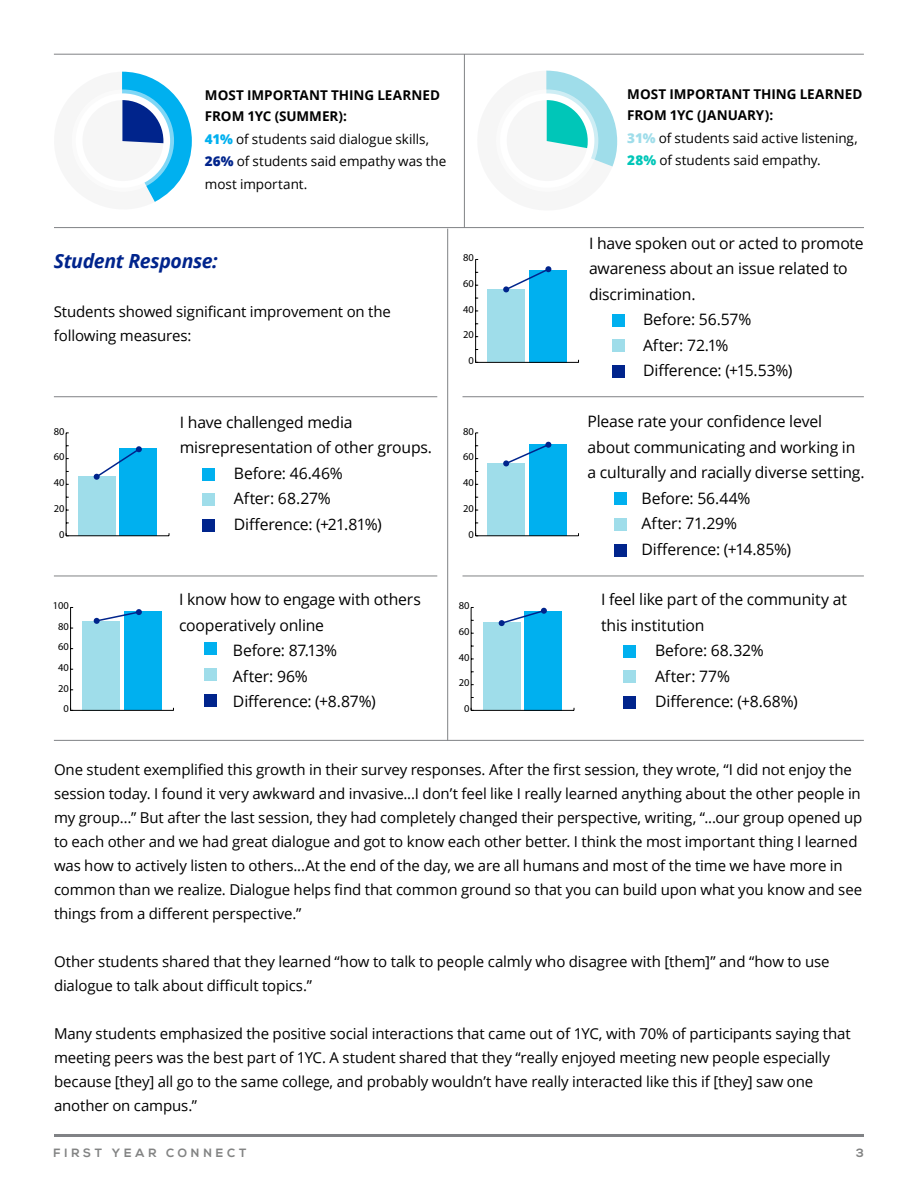
<style>
.page{position:relative;width:918px;height:1188px;background:#fff}
.page>*{position:absolute;margin:0;border:0;box-sizing:border-box;transform-origin:0 0}
.t1{font:italic 700 19.5px "Open Sans";letter-spacing:-.02em;color:#00248c}
.t2{font:15.75px/25.5px "Open Sans";letter-spacing:-.01em;color:#000}
.t3{font:15px/24px "Open Sans";letter-spacing:-.01em;color:#000}
.t4{font:13.5px/22.5px "Open Sans";letter-spacing:-.005em;color:#000}
.t5{font:700 13.5px/21px "Open Sans";color:#000}
.t6{font:700 12px "Nexa";letter-spacing:.32em;color:#828383}
.t7{font:10.5px "Myriad Pro";color:#000}
.s1{font-weight:800;color:#00b0ef}
.s2{font-weight:800;color:#00248c}
.s3{font-weight:800;color:#9fddea}
.s4{font-weight:800;color:#00c6b8}
.s5{font-family:"Minion Pro"}
</style>
<div class="page">
<hr style="left:54px;top:1134px;width:810px;height:3px;background:#808285">
<div style="left:529px;top:444px;width:37px;height:92px;background:#00b0ef"></div>
<div style="left:488px;top:463px;width:37px;height:73px;background:#9fddea"></div>
<hr style="left:476px;top:536px;width:103px;height:1px;background:#000">
<hr style="left:475px;top:433px;width:1px;height:103px;background:#000">
<svg style="left:503px;top:442px;width:48px;height:24px"></svg>
<div style="left:120px;top:448px;width:37px;height:88px;background:#00b0ef"></div>
<div style="left:78px;top:476px;width:38px;height:60px;background:#9fddea"></div>
<hr style="left:66px;top:536px;width:103px;height:1px;background:#000">
<hr style="left:66px;top:433px;width:1px;height:103px;background:#000">
<svg style="left:94px;top:446px;width:48px;height:34px"></svg>
<div style="left:124px;top:612px;width:37px;height:98px;background:#00b0ef"></div>
<div style="left:83px;top:621px;width:37px;height:89px;background:#9fddea"></div>
<hr style="left:71px;top:710px;width:102px;height:1px;background:#000">
<hr style="left:70px;top:607px;width:1px;height:103px;background:#000">
<svg style="left:94px;top:609px;width:48px;height:15px"></svg>
<div style="left:525px;top:611px;width:37px;height:99px;background:#00b0ef"></div>
<div style="left:483px;top:623px;width:38px;height:87px;background:#9fddea"></div>
<hr style="left:471px;top:710px;width:103px;height:1px;background:#000">
<hr style="left:471px;top:607px;width:1px;height:103px;background:#000">
<svg style="left:499px;top:608px;width:48px;height:18px"></svg>
<hr style="left:54px;top:576px;width:383px;height:1px;background:#808285">
<hr style="left:463px;top:576px;width:401px;height:1px;background:#808285">
<hr style="left:447px;top:229px;width:1px;height:512px;background:#808285">
<hr style="left:54px;top:54px;width:810px;height:1px;background:#808285">
<div style="left:614px;top:493px;width:12px;height:12px;background:#00b0ef"></div>
<div style="left:614px;top:544px;width:12px;height:12px;background:#00248c"></div>
<div style="left:614px;top:518px;width:12px;height:13px;background:#9fddea"></div>
<div style="left:529px;top:270px;width:37px;height:92px;background:#00b0ef"></div>
<div style="left:488px;top:290px;width:37px;height:72px;background:#9fddea"></div>
<hr style="left:476px;top:362px;width:103px;height:1px;background:#000">
<hr style="left:475px;top:259px;width:1px;height:103px;background:#000">
<svg style="left:503px;top:266px;width:48px;height:26px"></svg>
<div style="left:612px;top:314px;width:13px;height:12px;background:#00b0ef"></div>
<div style="left:612px;top:365px;width:13px;height:13px;background:#00248c"></div>
<div style="left:612px;top:339px;width:13px;height:13px;background:#9fddea"></div>
<div style="left:204px;top:643px;width:13px;height:12px;background:#00b0ef"></div>
<div style="left:204px;top:694px;width:13px;height:12px;background:#00248c"></div>
<div style="left:204px;top:668px;width:13px;height:13px;background:#9fddea"></div>
<div style="left:202px;top:468px;width:13px;height:13px;background:#00b0ef"></div>
<div style="left:202px;top:519px;width:13px;height:13px;background:#00248c"></div>
<div style="left:202px;top:494px;width:13px;height:12px;background:#9fddea"></div>
<div style="left:624px;top:645px;width:12px;height:13px;background:#00b0ef"></div>
<div style="left:624px;top:696px;width:12px;height:13px;background:#00248c"></div>
<div style="left:624px;top:671px;width:12px;height:12px;background:#9fddea"></div>
<hr style="left:54px;top:396px;width:383px;height:1px;background:#808285">
<hr style="left:463px;top:396px;width:401px;height:1px;background:#808285">
<hr style="left:54px;top:740px;width:810px;height:1px;background:#808285">
<hr style="left:54px;top:227px;width:810px;height:1px;background:#808285">
<svg style="left:122px;top:72px;width:70px;height:130px"></svg>
<svg style="left:546px;top:71px;width:71px;height:96px"></svg>
<hr style="left:464px;top:54px;width:1px;height:174px;background:#808285">
<p class="t5" style="left:205px;top:85px;width:237px">MOST IMPORTANT THING LEARNED<br>FROM 1YC (SUMMER):</p>
<p class="t4" style="left:205px;top:127px;width:243px"><span class="s1">41%</span> of students said dialogue skills,<br><span class="s2">26%</span> of students said empathy was the most important.</p>
<p class="t5" style="left:627px;top:84px;width:237px">MOST IMPORTANT THING LEARNED<br>FROM 1YC (JANUARY):</p>
<p class="t4" style="left:627px;top:126px;width:232px"><span class="s3">31%</span> of students said active listening,<br><span class="s4">28%</span> of students said empathy.</p>
<h1 class="t1" style="left:54px;top:248px;width:165px">Student Response:</h1>
<p class="t3" style="left:54px;top:300px;width:339px">Students showed significant improvement on the following measures:</p>
<p class="t7" style="left:463px;top:251px;width:12px">80</p>
<p class="t7" style="left:463px;top:277px;width:12px">60</p>
<p class="t7" style="left:463px;top:303px;width:12px">40</p>
<p class="t7" style="left:463px;top:328px;width:12px">20</p>
<p class="t7" style="left:469px;top:354px;width:7px">0</p>
<p class="t2" style="left:589px;top:230px;width:276px">I have spoken out or acted to promote awareness about an issue related to discrimination.</p>
<p class="t2" style="left:616px;top:306px;width:137px"><span class="s5">■</span> Before: 56.57%</p>
<p class="t2" style="left:616px;top:332px;width:114px"><span class="s5">■</span> After: 72.1%</p>
<p class="t2" style="left:616px;top:357px;width:178px"><span class="s5">■</span> Difference: (+15.53%)</p>
<p class="t7" style="left:54px;top:425px;width:12px">80</p>
<p class="t7" style="left:54px;top:450px;width:12px">60</p>
<p class="t7" style="left:54px;top:476px;width:12px">40</p>
<p class="t7" style="left:54px;top:502px;width:12px">20</p>
<p class="t7" style="left:59px;top:528px;width:7px">0</p>
<p class="t2" style="left:180px;top:409px;width:254px">I have challenged media misrepresentation of other groups.</p>
<p class="t2" style="left:207px;top:460px;width:137px"><span class="s5">■</span> Before: 46.46%</p>
<p class="t2" style="left:207px;top:485px;width:126px"><span class="s5">■</span> After: 68.27%</p>
<p class="t2" style="left:207px;top:511px;width:176px"><span class="s5">■</span> Difference: (+21.81%)</p>
<p class="t7" style="left:463px;top:425px;width:12px">80</p>
<p class="t7" style="left:463px;top:450px;width:12px">60</p>
<p class="t7" style="left:463px;top:476px;width:12px">40</p>
<p class="t7" style="left:463px;top:502px;width:12px">20</p>
<p class="t7" style="left:469px;top:528px;width:7px">0</p>
<p class="t2" style="left:588px;top:409px;width:279px">Please rate your confidence level about communicating and working in a culturally and racially diverse setting.</p>
<p class="t2" style="left:615px;top:485px;width:137px"><span class="s5">■</span> Before: 56.44%</p>
<p class="t2" style="left:615px;top:511px;width:124px"><span class="s5">■</span> After: 71.29%</p>
<p class="t2" style="left:615px;top:536px;width:178px"><span class="s5">■</span> Difference: (+14.85%)</p>
<p class="t7" style="left:53px;top:599px;width:18px">100</p>
<p class="t7" style="left:58px;top:620px;width:12px">80</p>
<p class="t7" style="left:58px;top:640px;width:12px">60</p>
<p class="t7" style="left:58px;top:661px;width:12px">40</p>
<p class="t7" style="left:58px;top:682px;width:12px">20</p>
<p class="t7" style="left:64px;top:702px;width:7px">0</p>
<p class="t2" style="left:179px;top:587px;width:243px">I know how to engage with others cooperatively online</p>
<p class="t2" style="left:206px;top:638px;width:133px"><span class="s5">■</span> Before: 87.13%</p>
<p class="t2" style="left:206px;top:663px;width:103px"><span class="s5">■</span> After: 96%</p>
<p class="t2" style="left:206px;top:689px;width:171px"><span class="s5">■</span> Difference: (+8.87%)</p>
<p class="t7" style="left:459px;top:599px;width:12px">80</p>
<p class="t7" style="left:459px;top:625px;width:12px">60</p>
<p class="t7" style="left:459px;top:651px;width:12px">40</p>
<p class="t7" style="left:459px;top:676px;width:12px">20</p>
<p class="t7" style="left:464px;top:702px;width:7px">0</p>
<p class="t2" style="left:601px;top:587px;width:247px">I feel like part of the community at this institution</p>
<p class="t2" style="left:628px;top:638px;width:137px"><span class="s5">■</span> Before: 68.32%</p>
<p class="t2" style="left:628px;top:663px;width:104px"><span class="s5">■</span> After: 77%</p>
<p class="t2" style="left:628px;top:689px;width:171px"><span class="s5">■</span> Difference: (+8.68%)</p>
<p class="t3" style="left:54px;top:757px;width:810px">One student exemplified this growth in their survey responses. After the first session, they wrote, “I did not enjoy the session today. I found it very awkward and invasive...I don’t feel like I really learned anything about the other people in my group…” But after the last session, they had completely changed their perspective, writing, “...our group opened up to each other and we had great dialogue and got to know each other better. I think the most important thing I learned was how to actively listen to others...At the end of the day, we are all humans and most of the time we have more in common than we realize. Dialogue helps find that common ground so that you can build upon what you know and see things from a different perspective.”</p>
<p class="t3" style="left:54px;top:949px;width:777px">Other students shared that they learned “how to talk to people calmly who disagree with [them]” and “how to use dialogue to talk about difficult topics.”</p>
<p class="t3" style="left:54px;top:1021px;width:798px">Many students emphasized the positive social interactions that came out of 1YC, with 70% of participants saying that meeting peers was the best part of 1YC. A student shared that they “really enjoyed meeting new people especially because [they] all go to the same college, and probably wouldn’t have really interacted like this if [they] saw one another on campus.”</p>
<p class="t6" style="left:53px;top:1145px;width:195px">FIRST YEAR CONNECT</p>
<p class="t6" style="left:856px;top:1145px;width:9px">3</p>
</div>
